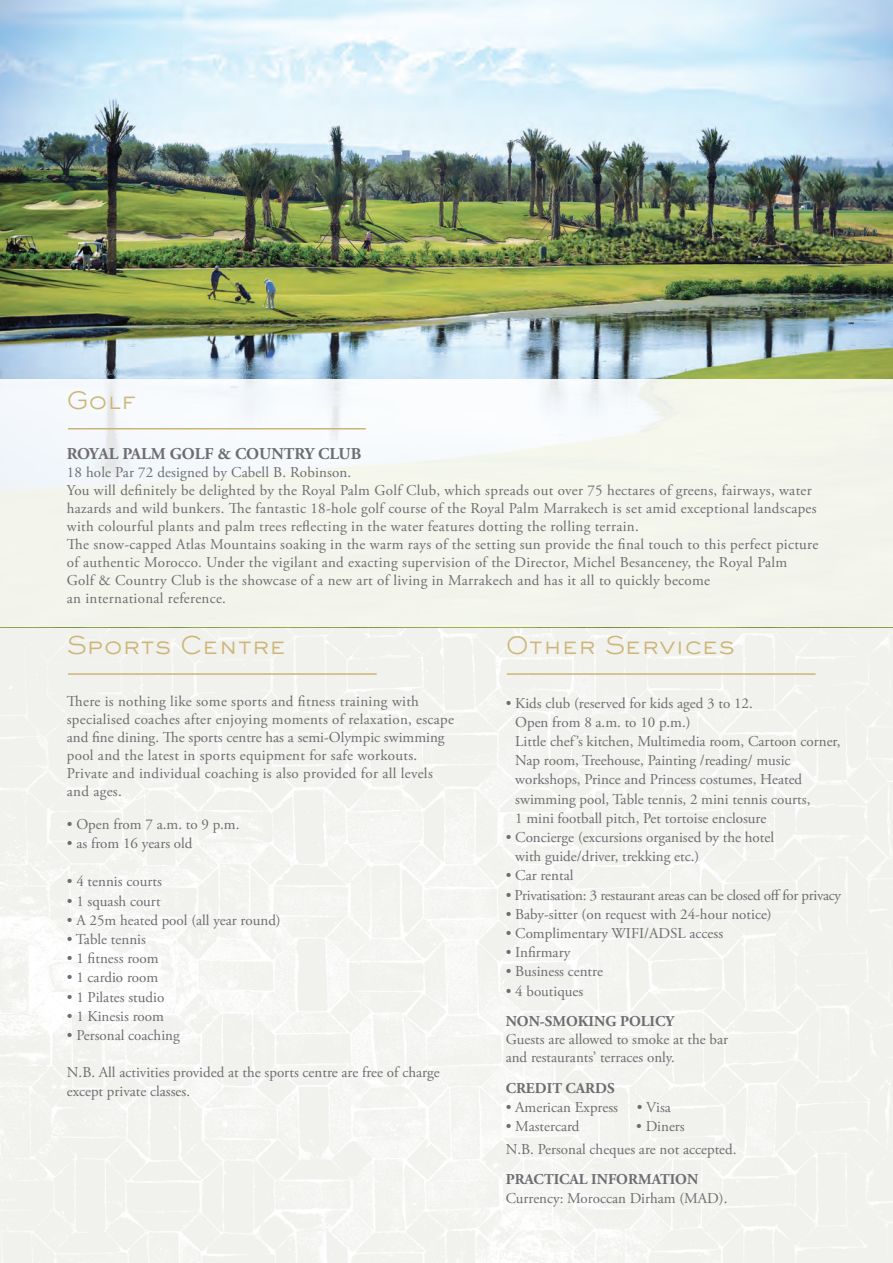
<style>
.page{position:relative;width:893px;height:1263px;background:#fff}
.page>*{position:absolute;margin:0;border:0;box-sizing:border-box;transform-origin:0 0}
.t1{font:300 24px "Sackers Gothic";color:#ccb576}
.t2{font:700 16.5px "Adobe Garamond Pro";color:#6c6d70}
.t3{font:15px/19.2px "Adobe Garamond Pro";color:#6c6d70}
.t4{font:15px/18px "Adobe Garamond Pro";letter-spacing:.02em;color:#6c6d70}
.t5{font:15px "Adobe Garamond Pro";letter-spacing:-.02em;color:#6c6d70}
.t6{font:700 15px "Adobe Garamond Pro";color:#6c6d70}
</style>
<div class="page">
<img style="left:0;top:627px;width:893px;height:636px">
<img style="left:0;top:0;width:893px;height:379px">
<div style="left:0;top:379px;width:893px;height:248px;background:linear-gradient(to bottom,#f6f8f7,#f2f3e8)"></div>
<hr style="left:68px;top:428px;width:298px;height:1px;background:#ccb576">
<hr style="left:68px;top:673px;width:309px;height:2px;background:#ccb576">
<hr style="left:507px;top:673px;width:309px;height:2px;background:#ccb576">
<p class="t1" style="left:67px;top:384px;width:71px">Golf</p>
<p class="t2" style="left:67px;top:444px;width:296px">ROYAL PALM GOLF &amp; COUNTRY CLUB</p>
<p class="t3" style="left:67px;top:463px;width:286px">18 hole Par 72 designed by Cabell B. Robinson.</p>
<p class="t4" style="left:67px;top:481px;width:751px">You will definitely be delighted by the Royal Palm Golf Club, which spreads out over 75 hectares of greens, fairways, water hazards and wild bunkers. The fantastic 18-hole golf course of the Royal Palm Marrakech is set amid exceptional landscapes with colourful plants and palm trees reflecting in the water features dotting the rolling terrain.</p>
<p class="t4" style="left:67px;top:535px;width:753px">The snow-capped Atlas Mountains soaking in the warm rays of the setting sun provide the final touch to this perfect picture of authentic Morocco. Under the vigilant and exacting supervision of the Director, Michel Besanceney, the Royal Palm Golf &amp; Country Club is the showcase of a new art of living in Marrakech and has it all to quickly become<br>an international reference.</p>
<p class="t1" style="left:67px;top:629px;width:221px">Sports Centre</p>
<p class="t1" style="left:506px;top:629px;width:231px">Other Services</p>
<p class="t4" style="left:67px;top:693px;width:389px">There is nothing like some sports and fitness training with specialised coaches after enjoying moments of relaxation, escape and fine dining. The sports centre has a semi-Olympic swimming pool and the latest in sports equipment for safe workouts.<br>Private and individual coaching is also provided for all levels and ages.</p>
<p class="t3" style="left:67px;top:815px;width:174px">• Open from 7 a.m. to 9 p.m.</p>
<p class="t3" style="left:67px;top:834px;width:127px">• as from 16 years old</p>
<p class="t3" style="left:67px;top:872px;width:97px">• 4 tennis courts</p>
<p class="t3" style="left:67px;top:892px;width:95px">• 1 squash court</p>
<p class="t3" style="left:67px;top:911px;width:215px">• A 25m heated pool (all year round)</p>
<p class="t3" style="left:67px;top:930px;width:81px">• Table tennis</p>
<p class="t3" style="left:67px;top:949px;width:93px">• 1 fitness room</p>
<p class="t3" style="left:67px;top:968px;width:93px">• 1 cardio room</p>
<p class="t3" style="left:67px;top:988px;width:99px">• 1 Pilates studio</p>
<p class="t3" style="left:67px;top:1007px;width:99px">• 1 Kinesis room</p>
<p class="t3" style="left:67px;top:1026px;width:114px">• Personal coaching</p>
<p class="t3" style="left:67px;top:1063px;width:374px">N.B. All activities provided at the sports centre are free of charge except private classes.</p>
<p class="t3" style="left:515px;top:694px;width:327px;text-indent:-10px">• Kids club (reserved for kids aged 3 to 12.<br>Open from 8 a.m. to 10 p.m.)<br>Little chef’s kitchen, Multimedia room, Cartoon corner, Nap room, Treehouse, Painting /reading/ music workshops, Prince and Princess costumes, Heated swimming pool, Table tennis, 2 mini tennis courts,<br>1 mini football pitch, Pet tortoise enclosure</p>
<p class="t3" style="left:515px;top:828px;width:260px;text-indent:-10px">• Concierge (excursions organised by the hotel with guide/driver, trekking etc.)</p>
<p class="t3" style="left:506px;top:866px;width:69px">• Car rental</p>
<p class="t5" style="left:506px;top:886px;width:337px">• Privatisation: 3 restaurant areas can be closed off for privacy</p>
<p class="t3" style="left:506px;top:905px;width:268px">• Baby-sitter (on request with 24-hour notice)</p>
<p class="t3" style="left:506px;top:924px;width:219px">• Complimentary WIFI/ADSL access</p>
<p class="t3" style="left:506px;top:943px;width:66px">• Infirmary</p>
<p class="t3" style="left:506px;top:962px;width:99px">• Business centre</p>
<p class="t3" style="left:506px;top:982px;width:79px">• 4 boutiques</p>
<p class="t6" style="left:506px;top:1013px;width:170px">NON-SMOKING POLICY</p>
<p class="t3" style="left:506px;top:1031px;width:224px;line-height:18px">Guests are allowed to smoke at the bar and restaurants’ terraces only.</p>
<p class="t6" style="left:506px;top:1079px;width:111px">CREDIT CARDS</p>
<p class="t3" style="left:506px;top:1098px;width:114px">• American Express</p>
<p class="t3" style="left:637px;top:1098px;width:36px">• Visa</p>
<p class="t3" style="left:506px;top:1118px;width:75px">• Mastercard</p>
<p class="t3" style="left:636px;top:1118px;width:50px">• Diners</p>
<p class="t3" style="left:506px;top:1140px;width:232px">N.B. Personal cheques are not accepted.</p>
<p class="t6" style="left:506px;top:1171px;width:194px">PRACTICAL INFORMATION</p>
<p class="t3" style="left:506px;top:1189px;width:223px">Currency: Moroccan Dirham (MAD).</p>
</div>
